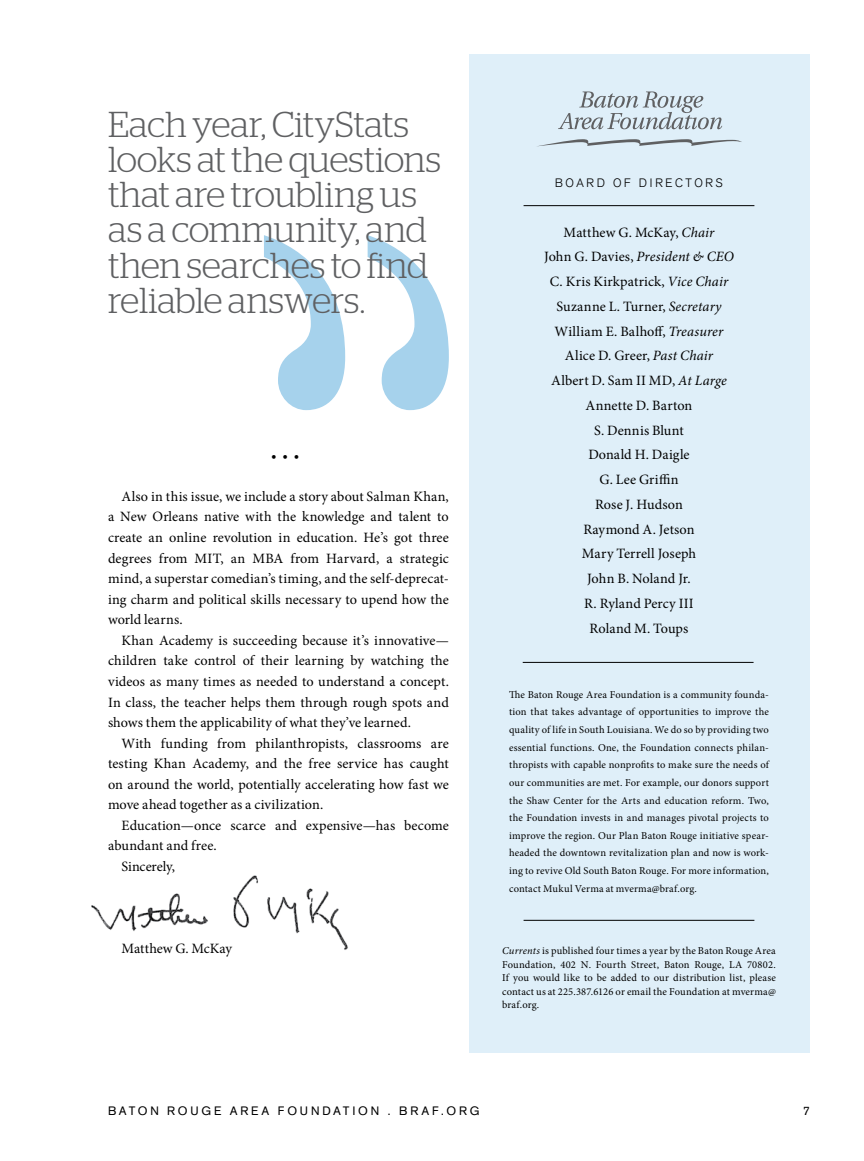
<style>
.page{position:relative;width:864px;height:1161px;background:#fff}
.page>*{position:absolute;margin:0;border:0;box-sizing:border-box;transform-origin:0 0}
.t1{font:300 36px/35.2px "Stag";letter-spacing:-.01em;color:#5f6062}
.t2{font:14.25px/24.8px "Minion Pro";letter-spacing:.005em;color:#000;text-align:justify}
.t3{font:12px "Akzidenz Grotesk";letter-spacing:.235em;color:#000}
.t4{font:300 12px "Akzidenz Grotesk";letter-spacing:.23em;color:#000}
.t5{font:10.5px/17.7px "Minion Pro";letter-spacing:.01em;color:#000;text-align:justify}
.s1{font-style:italic}
</style>
<div class="page">
<div style="left:469px;top:54px;width:340px;height:998px;background:#dfeff9"></div>
<hr style="left:523px;top:662px;width:231px;height:1px;background:#000">
<hr style="left:524px;top:920px;width:230px;height:1px;background:#000">
<hr style="left:524px;top:205px;width:230px;height:1px;background:#000">
<svg style="left:539px;top:139px;width:203px;height:7px"></svg>
<svg style="left:558px;top:91px;width:164px;height:38px"></svg>
<img style="left:92px;top:875px;width:256px;height:75px">
<svg style="left:264px;top:235px;width:81px;height:175px"></svg>
<svg style="left:368px;top:235px;width:81px;height:175px"></svg>
<h1 class="t1" style="left:108px;top:106px;width:335px">Each year, CityStats looks at the questions that are troubling us as a community, and then searches to find reliable answers.</h1>
<p class="t2" style="left:271px;top:443px;width:30px">• • •</p>
<p class="t2" style="left:108px;top:486px;width:342px;line-height:20.5px;text-indent:13px">Also in this issue, we include a story about Salman Khan, a New Orleans native with the knowledge and talent to create an online revolution in education. He’s got three degrees from MIT, an MBA from Harvard, a strategic mind, a superstar comedian’s timing, and the self-deprecat&shy;ing charm and political skills necessary to upend how the world learns.</p>
<p class="t2" style="left:108px;top:630px;width:342px;line-height:20.5px;text-indent:13px">Khan Academy is succeeding because it’s innovative— children take control of their learning by watching the videos as many times as needed to understand a concept.<br>In class, the teacher helps them through rough spots and shows them the applicability of what they’ve learned.</p>
<p class="t2" style="left:108px;top:733px;width:342px;line-height:20.5px;text-indent:13px">With funding from philanthropists, classrooms are testing Khan Academy, and the free service has caught on around the world, potentially accelerating how fast we move ahead together as a civilization.</p>
<p class="t2" style="left:122px;top:813px;width:329px">Education—once scarce and expensive—has become</p>
<p class="t2" style="left:108px;top:834px;width:110px">abundant and free.</p>
<p class="t2" style="left:122px;top:854px;width:55px">Sincerely,</p>
<p class="t2" style="left:122px;top:936px;width:112px">Matthew G. McKay</p>
<p class="t4" style="left:555px;top:175px;width:169px">BOARD OF DIRECTORS</p>
<p class="t2" style="left:544px;top:220px;width:191px;text-align:center">Matthew G. McKay, <span class="s1">Chair<br></span>John G. Davies, <span class="s1">President &amp; CEO<br></span>C. Kris Kirkpatrick, <span class="s1">Vice Chair<br></span>Suzanne L. Turner, <span class="s1">Secretary<br></span>William E. Balhoff, <span class="s1">Treasurer<br></span>Alice D. Greer, <span class="s1">Past Chair<br></span>Albert D. Sam II MD, <span class="s1">At Large<br></span>Annette D. Barton<br>S. Dennis Blunt<br>Donald H. Daigle<br>G. Lee Griffin<br>Rose J. Hudson<br>Raymond A. Jetson<br>Mary Terrell Joseph<br>John B. Noland Jr.<br>R. Ryland Percy III<br>Roland M. Toups</p>
<p class="t5" style="left:509px;top:686px;width:261px">The Baton Rouge Area Foundation is a community founda&shy;tion that takes advantage of opportunities to improve the quality of life in South Louisiana. We do so by providing two essential functions. One, the Foundation connects philan&shy;thropists with capable nonprofits to make sure the needs of our communities are met. For example, our donors support the Shaw Center for the Arts and education reform. Two, the Foundation invests in and manages pivotal projects to improve the region. Our Plan Baton Rouge initiative spear&shy;headed the downtown revitalization plan and now is work&shy;ing to revive Old South Baton Rouge. For more information, contact Mukul Verma at mverma@braf.org.</p>
<p class="t5" style="left:502px;top:944px;width:275px;line-height:13.5px"><span class="s1">Currents</span> is published four times a year by the Baton Rouge Area Foundation, 402 N. Fourth Street, Baton Rouge, LA 70802.<br>If you would like to be added to our distribution list, please contact us at 225.387.6126 or email the Foundation at mverma@ braf.org.</p>
<p class="t3" style="left:108px;top:1104px;width:373px">BATON ROUGE AREA FOUNDATION . BRAF.ORG</p>
<p class="t3" style="left:803px;top:1104px;width:8px">7</p>
</div>
